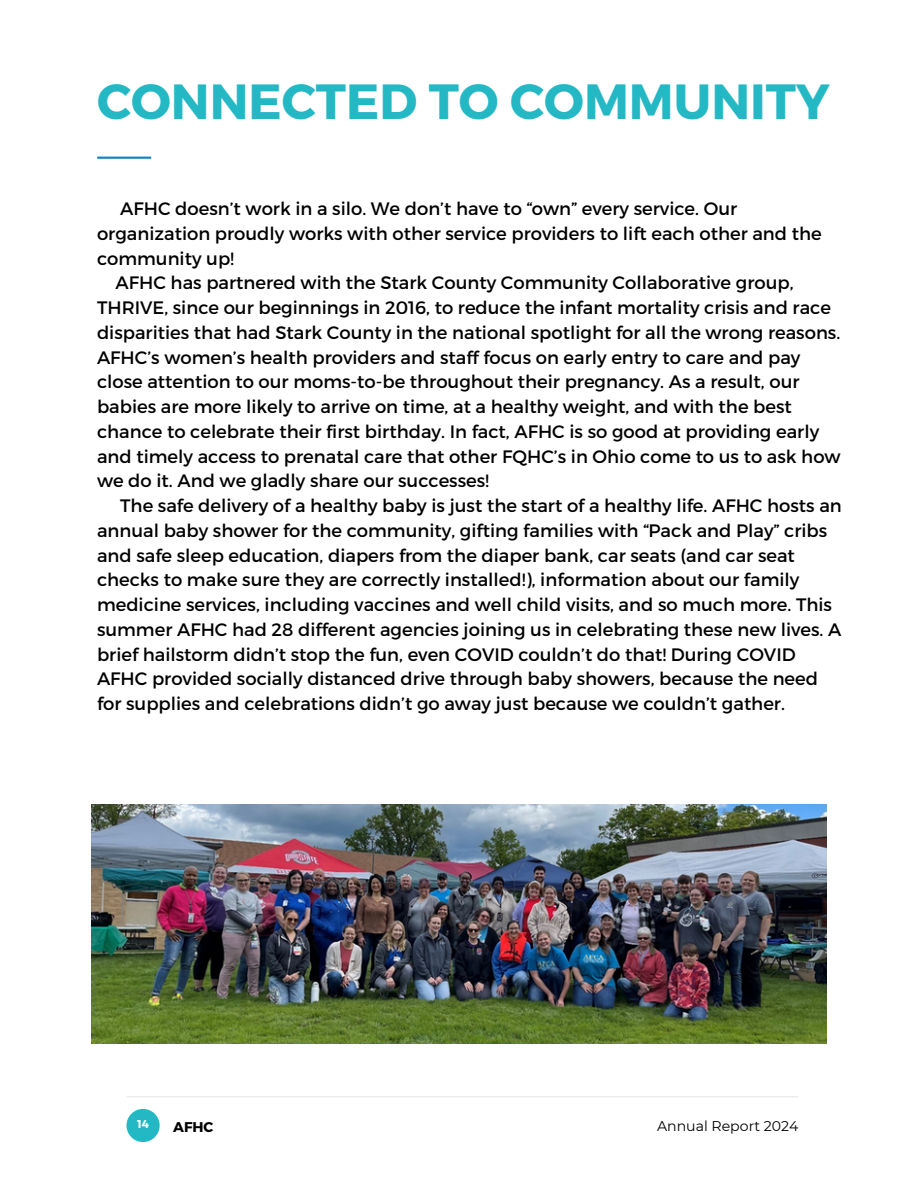
<style>
.page{position:relative;width:918px;height:1188px;background:#fff}
.page>*{position:absolute;margin:0;border:0;box-sizing:border-box;transform-origin:0 0}
.t1{font:700 49.35px "Montserrat";color:#24b8c4}
.t2{font:18px "Montserrat";color:#000}
.t3{font:14.1px "Montserrat";color:#000}
.t4{font:700 14.1px "Montserrat";color:#000}
.t5{font:700 11.25px "Montserrat";color:#fff}
</style>
<div class="page">
<hr style="left:97px;top:157px;width:54px;height:2px;background:#1786c7">
<img style="left:92px;top:805px;width:734px;height:238px">
<hr style="left:126px;top:1096px;width:672px;height:1px;background:#000">
<div style="left:126px;top:1109px;width:34px;height:33px;background:#24b8c4;border-radius:50%"></div>
<p class="t1" style="left:97px;top:70px;width:734px">CONNECTED TO COMMUNITY</p>
<h1 class="t2" style="left:120px;top:197px;width:618px">AFHC doesn’t work in a silo. We don’t have to “own” every service. Our</h1>
<h1 class="t2" style="left:97px;top:222px;width:726px">organization proudly works with other service providers to lift each other and the</h1>
<h1 class="t2" style="left:97px;top:247px;width:139px">community up!</h1>
<h1 class="t2" style="left:116px;top:271px;width:679px">AFHC has partnered with the Stark County Community Collaborative group,</h1>
<h1 class="t2" style="left:97px;top:296px;width:736px">THRIVE, since our beginnings in 2016, to reduce the infant mortality crisis and race</h1>
<h1 class="t2" style="left:97px;top:321px;width:745px">disparities that had Stark County in the national spotlight for all the wrong reasons.</h1>
<h1 class="t2" style="left:97px;top:346px;width:705px">AFHC’s women’s health providers and staff focus on early entry to care and pay</h1>
<h1 class="t2" style="left:97px;top:370px;width:704px">close attention to our moms-to-be throughout their pregnancy. As a result, our</h1>
<h1 class="t2" style="left:97px;top:395px;width:696px">babies are more likely to arrive on time, at a healthy weight, and with the best</h1>
<h1 class="t2" style="left:97px;top:420px;width:724px">chance to celebrate their first birthday. In fact, AFHC is so good at providing early</h1>
<h1 class="t2" style="left:97px;top:445px;width:745px">and timely access to prenatal care that other FQHC’s in Ohio come to us to ask how</h1>
<h1 class="t2" style="left:97px;top:469px;width:394px">we do it. And we gladly share our successes!</h1>
<h1 class="t2" style="left:120px;top:494px;width:723px">The safe delivery of a healthy baby is just the start of a healthy life. AFHC hosts an</h1>
<h1 class="t2" style="left:97px;top:519px;width:732px">annual baby shower for the community, gifting families with “Pack and Play” cribs</h1>
<h1 class="t2" style="left:97px;top:544px;width:699px">and safe sleep education, diapers from the diaper bank, car seats (and car seat</h1>
<h1 class="t2" style="left:97px;top:568px;width:704px">checks to make sure they are correctly installed!), information about our family</h1>
<h1 class="t2" style="left:97px;top:593px;width:737px">medicine services, including vaccines and well child visits, and so much more. This</h1>
<h1 class="t2" style="left:97px;top:618px;width:746px">summer AFHC had 28 different agencies joining us in celebrating these new lives. A</h1>
<h1 class="t2" style="left:97px;top:643px;width:700px">brief hailstorm didn’t stop the fun, even COVID couldn’t do that! During COVID</h1>
<h1 class="t2" style="left:97px;top:667px;width:723px">AFHC provided socially distanced drive through baby showers, because the need</h1>
<h1 class="t2" style="left:97px;top:692px;width:689px">for supplies and celebrations didn’t go away just because we couldn’t gather.</h1>
<p class="t5" style="left:137px;top:1117px;width:13px">14</p>
<p class="t4" style="left:173px;top:1117px;width:42px">AFHC</p>
<h3 class="t3" style="left:657px;top:1117px;width:143px">Annual Report 2024</h3>
</div>
